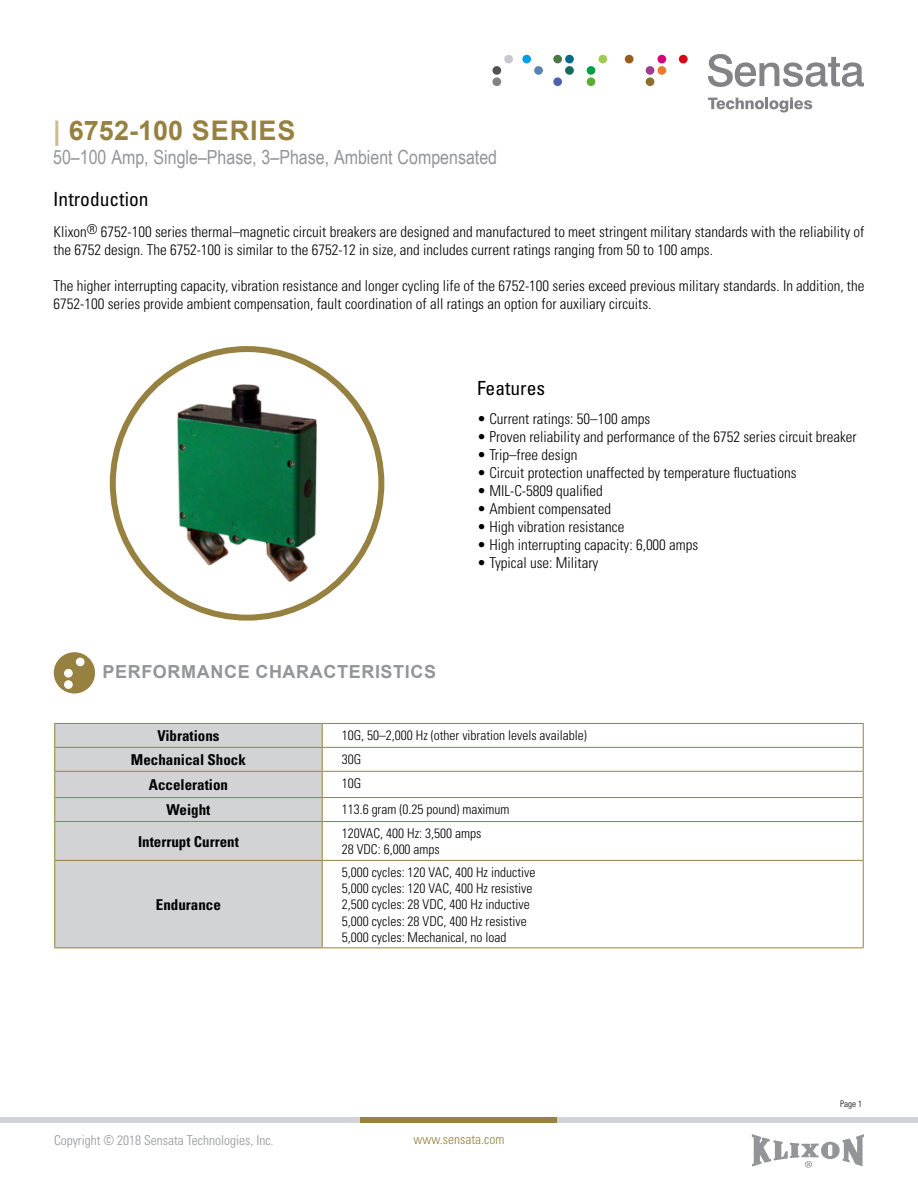
<style>
.page{position:relative;width:918px;height:1188px;background:#fff}
.page>*{position:absolute;margin:0;border:0;box-sizing:border-box;transform-origin:0 0}
.t1{font:700 27px "Arial";letter-spacing:.02em;color:#978141}
.t2{font:19.5px "Arial Narrow";color:#939598}
.t3{font:condensed 19.5px "Univers LT Std";color:#000}
.t4{font:700 18px "Arial";letter-spacing:.035em;color:#939598}
.t5{font:300 condensed 15px/18px "Univers";color:#000}
.t6{font:700 condensed 15px "Univers";color:#000}
.t7{font:300 condensed 13.5px/16.2px "Univers";color:#000}
.t8{font:300 condensed 13.5px "Univers";color:#939598}
.t9{font:300 condensed 13.5px "Univers";color:#978141}
.t10{font:300 condensed 9px "Univers";color:#000}
.s1{color:#ccba93}
</style>
<div class="page">
<svg style="left:708px;top:54px;width:156px;height:33px"></svg>
<svg style="left:708px;top:97px;width:104px;height:15px"></svg>
<div style="left:492px;top:77px;width:9px;height:9px;background:#828287;border-radius:50%"></div>
<div style="left:522px;top:55px;width:9px;height:8px;background:#009eed;border-radius:50%"></div>
<div style="left:534px;top:66px;width:9px;height:9px;background:#5982b0;border-radius:50%"></div>
<div style="left:553px;top:55px;width:9px;height:8px;background:#4f784a;border-radius:50%"></div>
<div style="left:565px;top:55px;width:9px;height:8px;background:#006b87;border-radius:50%"></div>
<div style="left:565px;top:66px;width:9px;height:9px;background:#146b5c;border-radius:50%"></div>
<div style="left:553px;top:77px;width:9px;height:9px;background:#4f61ad;border-radius:50%"></div>
<div style="left:598px;top:55px;width:9px;height:8px;background:#a1cc52;border-radius:50%"></div>
<div style="left:587px;top:66px;width:8px;height:9px;background:#009e45;border-radius:50%"></div>
<div style="left:587px;top:77px;width:8px;height:9px;background:#59b030;border-radius:50%"></div>
<div style="left:657px;top:55px;width:9px;height:8px;background:#d9007a;border-radius:50%"></div>
<div style="left:646px;top:66px;width:8px;height:9px;background:#9c3d91;border-radius:50%"></div>
<div style="left:657px;top:66px;width:9px;height:9px;background:#e87a2b;border-radius:50%"></div>
<div style="left:646px;top:77px;width:8px;height:9px;background:#8c7029;border-radius:50%"></div>
<div style="left:679px;top:55px;width:9px;height:8px;background:#d90017;border-radius:50%"></div>
<div style="left:504px;top:55px;width:9px;height:8px;background:#c7c9cc;border-radius:50%"></div>
<div style="left:492px;top:66px;width:9px;height:9px;background:#525254;border-radius:50%"></div>
<div style="left:625px;top:55px;width:9px;height:8px;background:#995c1a;border-radius:50%"></div>
<div style="left:0;top:1117px;width:918px;height:6px;background:#d1d3d4"></div>
<div style="left:361px;top:1117px;width:196px;height:6px;background:#978141"></div>
<svg style="left:752px;top:1134px;width:112px;height:34px"></svg>
<div style="left:55px;top:724px;width:267px;height:223px;background:#d1d3d4"></div>
<hr style="left:54px;top:723px;width:268px;height:1px;background:#978141">
<hr style="left:322px;top:723px;width:542px;height:1px;background:#978141">
<hr style="left:54px;top:747px;width:268px;height:1px;background:#978141">
<hr style="left:322px;top:747px;width:542px;height:1px;background:#978141">
<hr style="left:54px;top:771px;width:268px;height:1px;background:#978141">
<hr style="left:322px;top:771px;width:542px;height:1px;background:#978141">
<hr style="left:54px;top:797px;width:268px;height:1px;background:#978141">
<svg style="left:54px;top:724px;width:1px;height:97px"></svg>
<hr style="left:322px;top:797px;width:542px;height:1px;background:#978141">
<svg style="left:322px;top:724px;width:1px;height:97px"></svg>
<svg style="left:863px;top:724px;width:1px;height:97px"></svg>
<hr style="left:54px;top:821px;width:268px;height:1px;background:#978141">
<hr style="left:54px;top:822px;width:1px;height:38px;background:#978141">
<hr style="left:322px;top:821px;width:542px;height:1px;background:#978141">
<hr style="left:322px;top:822px;width:1px;height:38px;background:#978141">
<hr style="left:863px;top:822px;width:1px;height:38px;background:#978141">
<hr style="left:54px;top:860px;width:268px;height:1px;background:#978141">
<hr style="left:54px;top:861px;width:1px;height:86px;background:#978141">
<hr style="left:322px;top:860px;width:542px;height:1px;background:#978141">
<hr style="left:322px;top:861px;width:1px;height:86px;background:#978141">
<hr style="left:863px;top:861px;width:1px;height:86px;background:#978141">
<hr style="left:54px;top:947px;width:268px;height:1px;background:#978141">
<hr style="left:322px;top:947px;width:542px;height:1px;background:#978141">
<div style="left:54px;top:652px;width:41px;height:42px;background:#978141;border-radius:50%"></div>
<div style="left:76px;top:658px;width:9px;height:8px;background:#fff;border-radius:50%"></div>
<div style="left:64px;top:669px;width:9px;height:9px;background:#fff;border-radius:50%"></div>
<div style="left:64px;top:680px;width:9px;height:9px;background:#fff;border-radius:50%"></div>
<img style="left:177px;top:385px;width:140px;height:197px">
<div style="left:110px;top:346px;width:274px;height:275px;border:6px solid #978141;border-radius:50%"></div>
<h1 class="t1" style="left:53px;top:112px;width:244px"><span class="s1">|</span> 6752-100 SERIES</h1>
<h2 class="t2" style="left:53px;top:143px;width:446px">50–100 Amp, Single–Phase, 3–Phase, Ambient Compensated</h2>
<h2 class="t3" style="left:53px;top:187px;width:97px">Introduction</h2>
<p class="t5" style="left:54px;top:222px;width:812px">Klixon<sup>®</sup> 6752-100 series thermal–magnetic circuit breakers are designed and manufactured to meet stringent military standards with the reliability of the 6752 design. The 6752-100 is similar to the 6752-12 in size, and includes current ratings ranging from 50 to 100 amps.</p>
<p class="t5" style="left:54px;top:276px;width:812px">The higher interrupting capacity, vibration resistance and longer cycling life of the 6752-100 series exceed previous military standards. In addition, the<br>6752-100 series provide ambient compensation, fault coordination of all ratings an option for auxiliary circuits.</p>
<p class="t4" style="left:102px;top:659px;width:335px">PERFORMANCE CHARACTERISTICS</p>
<h2 class="t3" style="left:477px;top:375px;width:70px">Features</h2>
<p class="t5" style="left:477px;top:410px;width:175px">• Current ratings: 50–100 amps</p>
<p class="t5" style="left:477px;top:428px;width:381px">• Proven reliability and performance of the 6752 series circuit breaker</p>
<p class="t5" style="left:477px;top:446px;width:102px">• Trip–free design</p>
<p class="t5" style="left:477px;top:464px;width:321px">• Circuit protection unaffected by temperature fluctuations</p>
<p class="t5" style="left:477px;top:482px;width:127px">• MIL-C-5809 qualified</p>
<p class="t5" style="left:477px;top:500px;width:136px">• Ambient compensated</p>
<p class="t5" style="left:477px;top:518px;width:149px">• High vibration resistance</p>
<p class="t5" style="left:477px;top:536px;width:223px">• High interrupting capacity: 6,000 amps</p>
<p class="t5" style="left:477px;top:554px;width:123px">• Typical use: Military</p>
<p class="t6" style="left:157px;top:727px;width:64px">Vibrations</p>
<p class="t7" style="left:342px;top:727px;width:247px">10G, 50–2,000 Hz (other vibration levels available)</p>
<p class="t6" style="left:131px;top:751px;width:117px">Mechanical Shock</p>
<p class="t7" style="left:342px;top:751px;width:21px">30G</p>
<p class="t6" style="left:149px;top:776px;width:81px">Acceleration</p>
<p class="t7" style="left:342px;top:775px;width:21px">10G</p>
<p class="t6" style="left:167px;top:801px;width:45px">Weight</p>
<p class="t7" style="left:342px;top:801px;width:169px">113.6 gram (0.25 pound) maximum</p>
<p class="t6" style="left:138px;top:832px;width:102px">Interrupt Current</p>
<p class="t7" style="left:342px;top:825px;width:141px">120VAC, 400 Hz: 3,500 amps<br>28 VDC: 6,000 amps</p>
<p class="t6" style="left:156px;top:896px;width:66px">Endurance</p>
<p class="t7" style="left:342px;top:864px;width:195px">5,000 cycles: 120 VAC, 400 Hz inductive 5,000 cycles: 120 VAC, 400 Hz resistive 2,500 cycles: 28 VDC, 400 Hz inductive 5,000 cycles: 28 VDC, 400 Hz resistive 5,000 cycles: Mechanical, no load</p>
<p class="t8" style="left:54px;top:1132px;width:221px">Copyright © 2018 Sensata Technologies, Inc.</p>
<p class="t9" style="left:414px;top:1131px;width:92px">www.sensata.com</p>
<p class="t10" style="left:840px;top:1098px;width:23px">Page 1</p>
</div>
